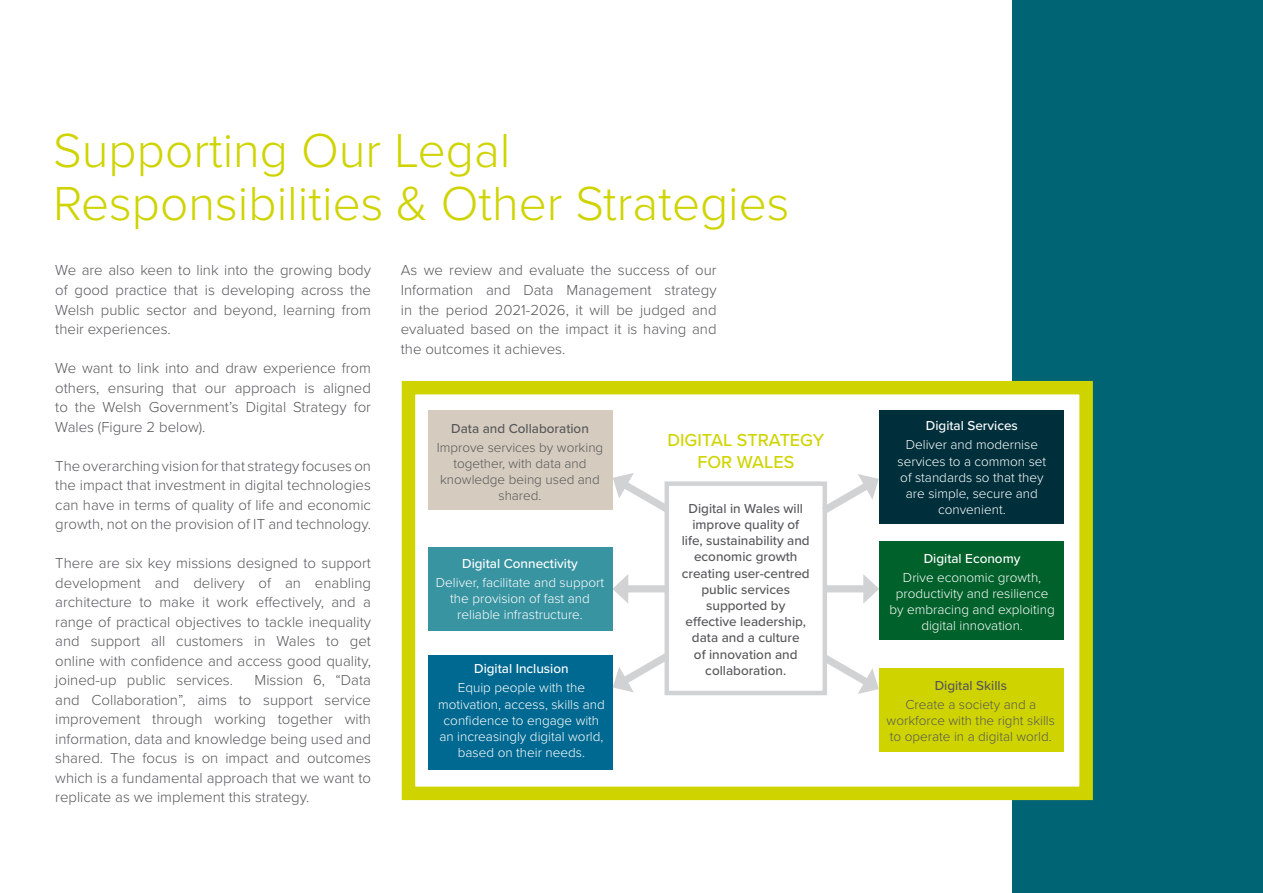
<style>
.page{position:relative;width:1263px;height:893px;background:#fff}
.page>*{position:absolute;margin:0;border:0;box-sizing:border-box;transform-origin:0 0}
.t1{font:300 49.5px/52.9px "Proxima Nova";color:#cfd400}
.t2{font:500 18px/21.6px "Proxima Nova";color:#cfd400;text-align:center}
.t3{font:300 15px/19.5px "Proxima Nova";color:#57585a;text-align:justify}
.t4{font:300 13.5px/16.2px "Proxima Nova";color:#fff;text-align:center}
.t5{font:500 13.5px/16.2px "Proxima Nova";color:#57585a;text-align:center}
.t6{font:300 13.5px/16.2px "Proxima Nova";color:#57585a;text-align:center}
.s1{font-weight:500}
</style>
<div class="page">
<div style="left:1012px;top:0;width:251px;height:893px;background:#006474"></div>
<div style="left:402px;top:381px;width:691px;height:419px;background:#fff;border:14px solid #cfd400"></div>
<div style="left:428px;top:655px;width:184px;height:114px;background:#006991"></div>
<div style="left:664px;top:481px;width:163px;height:214px;border:4px solid #d1d2d4"></div>
<div style="left:879px;top:669px;width:184px;height:83px;background:#cfd400"></div>
<div style="left:428px;top:411px;width:184px;height:99px;background:#d5cbbe"></div>
<div style="left:830px;top:585px;width:39px;height:7px;background:#d1d2d4"></div>
<div style="left:622px;top:585px;width:40px;height:7px;background:#d1d2d4"></div>
<svg style="left:612px;top:574px;width:16px;height:30px"></svg>
<div style="left:428px;top:547px;width:184px;height:84px;background:#3994a2"></div>
<svg style="left:612px;top:473px;width:61px;height:44px"></svg>
<svg style="left:817px;top:474px;width:62px;height:45px"></svg>
<div style="left:879px;top:410px;width:184px;height:114px;background:#002f3c"></div>
<svg style="left:863px;top:574px;width:16px;height:30px"></svg>
<div style="left:879px;top:542px;width:184px;height:98px;background:#00612b"></div>
<svg style="left:612px;top:648px;width:61px;height:44px"></svg>
<svg style="left:818px;top:650px;width:62px;height:44px"></svg>
<h2 class="t1" style="left:53px;top:121px;width:738px">Supporting Our Legal<br>Responsibilities &amp; Other Strategies</h2>
<p class="t3" style="left:55px;top:260px;width:317px">We are also keen to link into the growing body of good practice that is developing across the Welsh public sector and beyond, learning from their experiences.</p>
<p class="t3" style="left:55px;top:357px;width:317px">We want to link into and draw experience from others, ensuring that our approach is aligned to the Welsh Government’s Digital Strategy for Wales (Figure 2 below).</p>
<p class="t3" style="left:55px;top:455px;width:317px">The overarching vision for that strategy focuses on the impact that investment in digital technologies can have in terms of quality of life and economic growth, not on the provision of IT and technology.</p>
<p class="t3" style="left:55px;top:552px;width:317px">There are six key missions designed to support development and delivery of an enabling architecture to make it work efectively, and a range of practical objectives to tackle inequality and support all customers in Wales to get online with confdence and access good quality, joined-up public services.</p>
<p class="t3" style="left:401px;top:260px;width:317px">As we review and evaluate the success of our Information and Data Management strategy in the period 2021-2026, it will be judged and evaluated based on the impact it is having and the outcomes it achieves.</p>
<p class="t6" style="left:437px;top:418px;width:168px;line-height:19px"><span class="s1">Data and Collaboration<br></span>Improve services by working</p>
<p class="t6" style="left:440px;top:454px;width:161px">together, with data and knowledge being used and shared.</p>
<p class="t2" style="left:667px;top:429px;width:158px">DIGITAL STRATEGY<br>FOR WALES</p>
<p class="t5" style="left:682px;top:500px;width:129px">Digital in Wales will improve quality of life, sustainability and economic growth creating user-centred public services supported by efective leadership, data and a culture<br>of innovation and collaboration.</p>
<p class="t4" style="left:436px;top:553px;width:170px;line-height:19px"><span class="s1">Digital Connectivity<br></span>Deliver, facilitate and support</p>
<p class="t4" style="left:450px;top:590px;width:141px">the provision of fast and reliable infrastructure.</p>
<p class="t4" style="left:458px;top:659px;width:129px;line-height:19px"><span class="s1">Digital Inclusion<br></span>Equip people with the</p>
<p class="t4" style="left:438px;top:695px;width:168px">motivation, access, skills and confdence to engage with an increasingly digital world, based on their needs.</p>
<p class="t3" style="left:55px;top:669px;width:317px;text-indent:199px">Mission 6, “Data and Collaboration”, aims to support service improvement through working together with information, data and knowledge being used and shared. The focus is on impact and outcomes which is a fundamental approach that we want to replicate as we implement this strategy.</p>
<p class="t4" style="left:906px;top:416px;width:134px;line-height:19px"><span class="s1">Digital Services<br></span>Deliver and modernise</p>
<p class="t4" style="left:897px;top:452px;width:150px">services to a common set of standards so that they are simple, secure and convenient.</p>
<p class="t4" style="left:903px;top:548px;width:140px;line-height:19px"><span class="s1">Digital Economy<br></span>Drive economic growth,</p>
<p class="t4" style="left:889px;top:584px;width:167px">productivity and resilience by embracing and exploiting digital innovation.</p>
<p class="t6" style="left:905px;top:675px;width:132px;line-height:19px"><span class="s1">Digital Skills<br></span>Create a society and a</p>
<p class="t6" style="left:887px;top:712px;width:170px;text-align:left">workforce with the right skills to operate in a digital world.</p>
</div>
